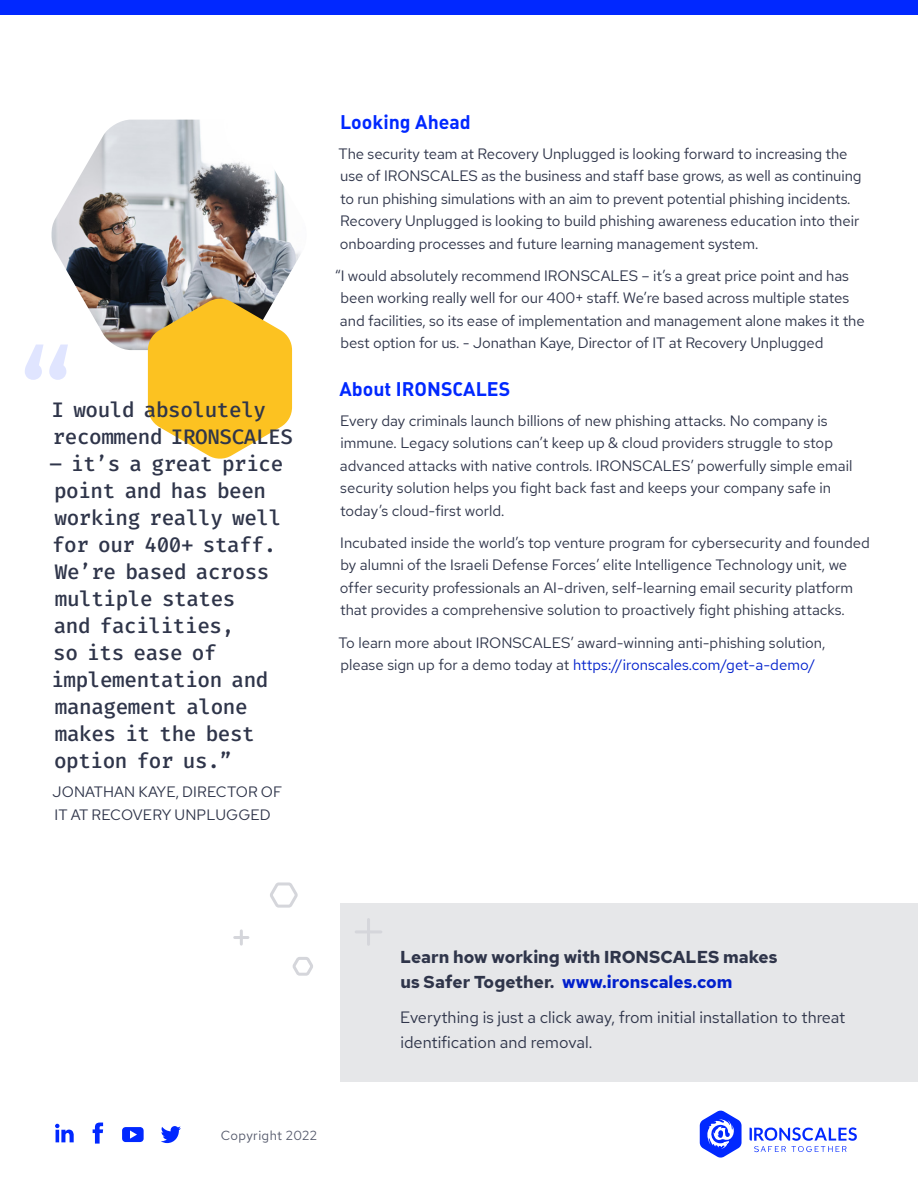
<style>
.page{position:relative;width:918px;height:1188px;background:#fff}
.page>*{position:absolute;margin:0;border:0;box-sizing:border-box;transform-origin:0 0}
.Fira_Callout_14pt{font:300 21px/27px "Fira Code";letter-spacing:-.02em;color:#2f354a}
.Body_Copy_-_Subhead{font:19.5px "DIN Bold Alternate";color:#0128ff}
.t1{font:700 17.25px/24.6px "Red Hat Text";color:#2f354a}
.t2{font:16.35px/24.6px "Red Hat Text";color:#2f354a}
.Body_Copy{font:15px/22.5px "Red Hat Text";letter-spacing:-.005em;color:#2f354a}
.Fira_Callout_14pt-2{font:15px/22.5px "Red Hat Text";letter-spacing:.01em;color:#2f354a}
.t3{font:13.2px "Red Hat Text";letter-spacing:.03em;color:#565b6d}
.s1{color:#0120cc}
</style>
<div class="page">
<img style="left:41px;top:119px;width:260px;height:238px">
<svg style="left:148px;top:298px;width:144px;height:161px;background:#f2c54a"></svg>
<svg style="left:25px;top:345px;width:43px;height:35px"></svg>
<div style="left:340px;top:903px;width:578px;height:179px;background:#e6e7e9"></div>
<hr style="left:367px;top:920px;width:3px;height:24px;background:#d5d6db">
<hr style="left:356px;top:930px;width:25px;height:3px;background:#d5d6db">
<svg style="left:235px;top:931px;width:13px;height:13px"></svg>
<svg style="left:292px;top:957px;width:21px;height:19px"></svg>
<svg style="left:270px;top:882px;width:28px;height:26px"></svg>
<svg style="left:55px;top:1124px;width:19px;height:18px"></svg>
<svg style="left:93px;top:1123px;width:10px;height:21px"></svg>
<svg style="left:161px;top:1126px;width:20px;height:17px"></svg>
<svg style="left:122px;top:1127px;width:22px;height:15px"></svg>
<svg style="left:700px;top:1110px;width:157px;height:48px"></svg>
<div style="left:0;top:0;width:918px;height:14px;background:#0128ff"></div>
<p class="Fira_Callout_14pt" style="left:51px;top:398px;width:243px">I would absolutely recommend IRONSCALES</p>
<p class="Fira_Callout_14pt" style="left:49px;top:452px;width:235px">– it’s a great price point and has been working really well for our 400+ staff.<br>We’re based across multiple states<br>and facilities,<br>so its ease of implementation and management alone makes it the best option for us.”</p>
<p class="Fira_Callout_14pt-2" style="left:53px;top:781px;width:231px">JONATHAN KAYE, DIRECTOR OF<br>IT AT RECOVERY UNPLUGGED</p>
<p class="Body_Copy_-_Subhead" style="left:340px;top:109px;width:132px">Looking Ahead</p>
<p class="Body_Copy" style="left:338px;top:142px;width:525px">The security team at Recovery Unplugged is looking forward to increasing the use of IRONSCALES as the business and staff base grows, as well as continuing to run phishing simulations with an aim to prevent potential phishing incidents.<br>Recovery Unplugged is looking to build phishing awareness education into their onboarding processes and future learning management system.</p>
<p class="Body_Copy" style="left:340px;top:264px;width:526px;text-indent:-5px">“I would absolutely recommend IRONSCALES – it’s a great price point and has been working really well for our 400+ staff. We’re based across multiple states and facilities, so its ease of implementation and management alone makes it the best option for us. - Jonathan Kaye, Director of IT at Recovery Unplugged</p>
<p class="Body_Copy_-_Subhead" style="left:339px;top:376px;width:172px">About IRONSCALES</p>
<p class="Body_Copy" style="left:340px;top:409px;width:514px">Every day criminals launch billions of new phishing attacks. No company is immune. Legacy solutions can’t keep up &amp; cloud providers struggle to stop advanced attacks with native controls. IRONSCALES’ powerfully simple email security solution helps you fight back fast and keeps your company safe in today’s cloud-first world.</p>
<p class="Body_Copy" style="left:340px;top:531px;width:531px">Incubated inside the world’s top venture program for cybersecurity and founded by alumni of the Israeli Defense Forces’ elite Intelligence Technology unit, we offer security professionals an AI-driven, self-learning email security platform that provides a comprehensive solution to proactively fight phishing attacks.</p>
<p class="Body_Copy" style="left:338px;top:631px;width:488px">To learn more about IRONSCALES’ award-winning anti-phishing solution, please sign up for a demo today at <span class="s1">https://ironscales.com/get-a-demo/</span></p>
<p class="t3" style="left:221px;top:1127px;width:98px">Copyright 2022</p>
<p class="t1" style="left:400px;top:945px;width:379px">Learn how working with IRONSCALES makes us Safer Together. <span class="s1">www.ironscales.com</span></p>
<p class="t2" style="left:400px;top:1005px;width:447px">Everything is just a click away, from initial installation to threat identification and removal.</p>
</div>
